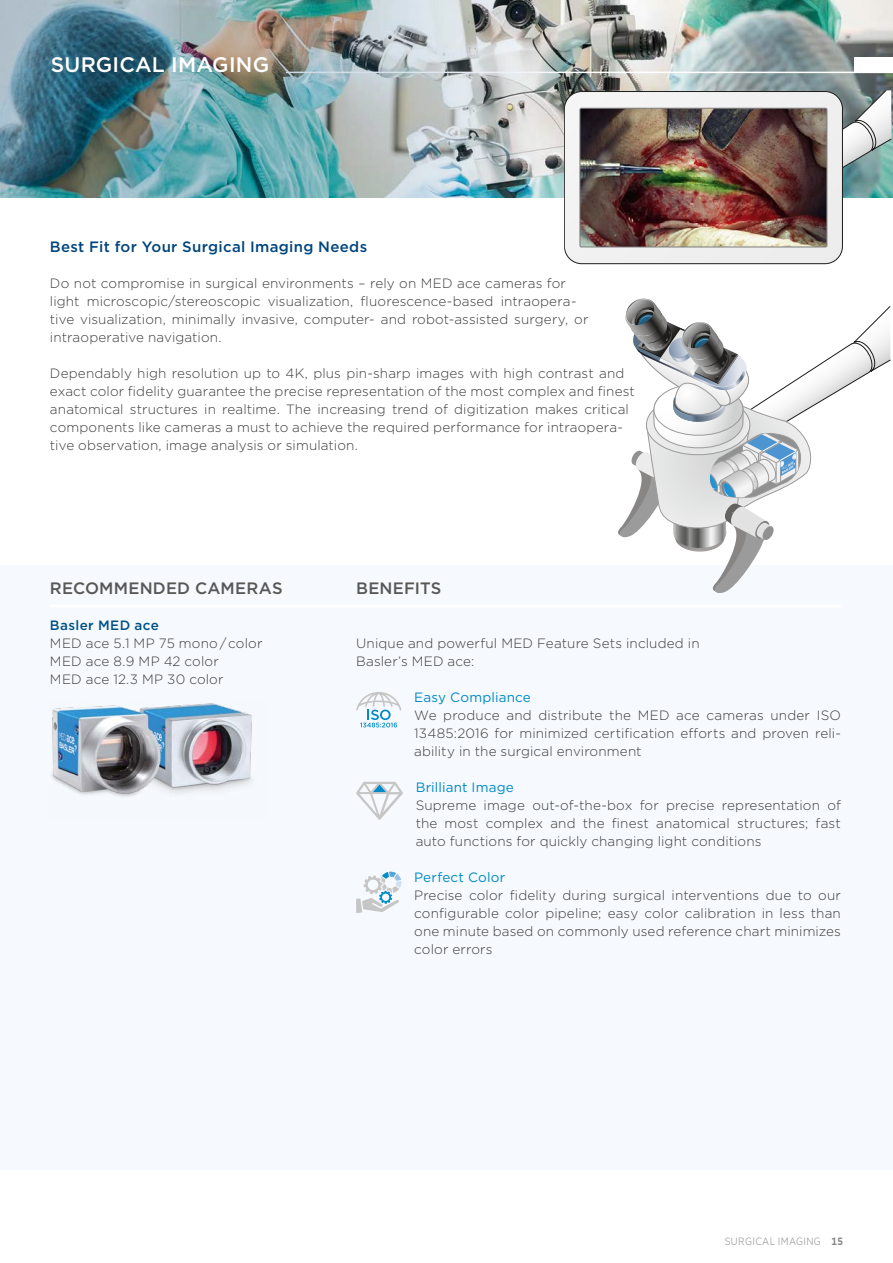
<style>
.page{position:relative;width:893px;height:1263px;background:#fff}
.page>*{position:absolute;margin:0;border:0;box-sizing:border-box;transform-origin:0 0}
.t1{font:500 21px "Gotham";letter-spacing:.005em;color:#fff}
.t2{font:500 16.5px "Gotham";letter-spacing:.015em;color:#575756}
.t3{font:500 15px "Gotham";letter-spacing:.02em;color:#00457c}
.t4{font:300 13.5px/18px "Gotham";letter-spacing:.01em;color:#3c3c3b}
.t5{font:13.5px "Gotham";letter-spacing:.01em;color:#008ac8}
.t6{font:500 13.5px "Gotham";letter-spacing:.025em;color:#005187}
.t7{font:300 10.5px "Gotham Narrow";letter-spacing:.035em;color:#878787}
.t8{font:700 10.5px "Gotham Narrow";color:#878787}
</style>
<div class="page">
<img style="left:583px;top:0;width:310px;height:198px">
<hr style="left:286px;top:72px;width:607px;height:1px;background:#fff">
<img style="left:0;top:0;width:583px;height:198px">
<div style="left:0;top:566px;width:893px;height:604px;background:#f6f9fd"></div>
<hr style="left:50px;top:604px;width:298px;height:3px;background:#fff">
<hr style="left:348px;top:604px;width:493px;height:3px;background:#fff">
<img style="left:51px;top:703px;width:201px;height:94px">
<svg style="left:356px;top:692px;width:45px;height:35px"></svg>
<svg style="left:356px;top:782px;width:47px;height:38px"></svg>
<svg style="left:356px;top:871px;width:45px;height:42px"></svg>
<div style="left:855px;top:57px;width:38px;height:15px;background:#fff"></div>
<svg style="left:742px;top:90px;width:149px;height:108px"></svg>
<svg style="left:618px;top:298px;width:273px;height:295px"></svg>
<svg style="left:564px;top:92px;width:278px;height:172px"></svg>
<div style="left:564px;top:91px;width:279px;height:173px;border:1px solid #1c1c1a;border-radius:17px"></div>
<img style="left:582px;top:110px;width:243px;height:135px">
<div style="left:580px;top:108px;width:247px;height:139px;border:1px solid #7d7c7a;border-radius:2px"></div>
<h1 class="t1" style="left:51px;top:51px;width:220px">SURGICAL IMAGING</h1>
<p class="t3" style="left:50px;top:237px;width:319px">Best Fit for Your Surgical Imaging Needs</p>
<p class="t4" style="left:50px;top:274px;width:540px">Do not compromise in surgical environments – rely on MED ace cameras for light microscopic/stereoscopic visualization, fluorescence-based intraopera&shy;tive visualization, minimally invasive, computer- and robot-assisted surgery, or intraoperative navigation.</p>
<p class="t4" style="left:50px;top:364px;width:586px">Dependably high resolution up to 4K, plus pin-sharp images with high contrast and exact color fidelity guarantee the precise representation of the most complex and finest anatomical structures in realtime. The increasing trend of digitization makes critical components like cameras a must to achieve the required performance for intraopera&shy;tive observation, image analysis or simulation.</p>
<p class="t2" style="left:50px;top:577px;width:234px">RECOMMENDED CAMERAS</p>
<p class="t2" style="left:356px;top:577px;width:87px">BENEFITS</p>
<p class="t6" style="left:50px;top:616px;width:110px">Basler MED ace</p>
<p class="t4" style="left:50px;top:634px;width:214px">MED ace 5.1 MP 75 mono / color<br>MED ace 8.9 MP 42 color<br>MED ace 12.3 MP 30 color</p>
<p class="t4" style="left:356px;top:634px;width:345px">Unique and powerful MED Feature Sets included in<br>Basler’s MED ace:</p>
<p class="t5" style="left:414px;top:689px;width:118px">Easy Compliance</p>
<p class="t4" style="left:414px;top:706px;width:428px;text-align:justify">We produce and distribute the MED ace cameras under ISO 13485:2016 for minimized certification efforts and proven reli&shy;ability in the surgical environment</p>
<p class="t5" style="left:416px;top:779px;width:100px">Brilliant Image</p>
<p class="t4" style="left:416px;top:796px;width:427px;text-align:justify">Supreme image out-of-the-box for precise representation of the most complex and the finest anatomical structures; fast auto functions for quickly changing light conditions</p>
<p class="t5" style="left:414px;top:869px;width:92px">Perfect Color</p>
<p class="t4" style="left:414px;top:886px;width:428px;text-align:justify">Precise color fidelity during surgical interventions due to our configurable color pipeline; easy color calibration in less than one minute based on commonly used reference chart minimizes color errors</p>
<p class="t7" style="left:725px;top:1235px;width:64px">SURGICAL IMAGING</p>
<p class="t8" style="left:832px;top:1234px;width:13px">15</p>
</div>
